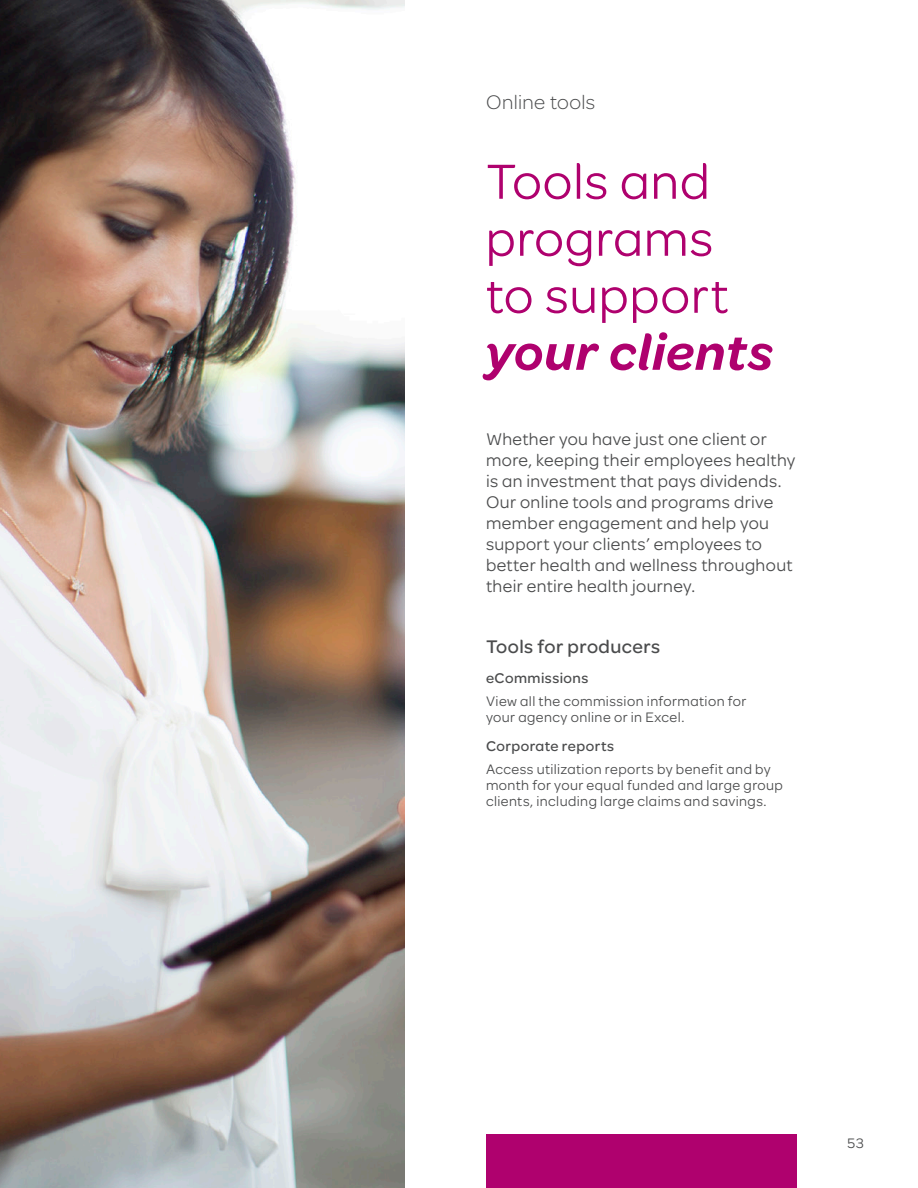
<style>
.page{position:relative;width:918px;height:1188px;background:#fff}
.page>*{position:absolute;margin:0;border:0;box-sizing:border-box;transform-origin:0 0}
.t1{font:52.5px/57px "Omnes Moda";letter-spacing:.015em;color:#af016e}
.t2{font:italic 600 52.5px "Omnes Moda";letter-spacing:.015em;color:#af016e}
.t3{font:300 21px "Omnes Moda";letter-spacing:.015em;color:#4b4c4d}
.t4{font:500 19.5px "Omnes Moda";letter-spacing:.025em;color:#4b4c4d}
.t5{font:18px/21px "Omnes Moda";letter-spacing:.02em;color:#4b4c4d}
.t6{font:500 15px "Omnes Moda";letter-spacing:.03em;color:#4b4c4d}
.t7{font:14.7px/16.2px "Omnes Moda";letter-spacing:.03em;color:#4b4c4d}
</style>
<div class="page">
<div style="left:486px;top:1134px;width:310px;height:54px;background:#af016e"></div>
<img style="left:0;top:0;width:405px;height:1188px">
<p class="t3" style="left:486px;top:88px;width:111px">Online tools</p>
<h1 class="t1" style="left:486px;top:150px;width:244px">Tools and programs to support</h1>
<h1 class="t2" style="left:486px;top:315px;width:289px">your clients</h1>
<p class="t5" style="left:486px;top:427px;width:311px">Whether you have just one client or more, keeping their employees healthy is an investment that pays dividends.<br>Our online tools and programs drive member engagement and help you support your clients’ employees to better health and wellness throughout their entire health journey.</p>
<p class="t4" style="left:486px;top:633px;width:176px">Tools for producers</p>
<p class="t6" style="left:486px;top:667px;width:104px">eCommissions</p>
<p class="t7" style="left:486px;top:692px;width:262px">View all the commission information for your agency online or in Excel.</p>
<p class="t6" style="left:486px;top:736px;width:130px">Corporate reports</p>
<p class="t7" style="left:486px;top:760px;width:298px">Access utilization reports by benefit and by month for your equal funded and large group clients, including large claims and savings.</p>
<p class="t7" style="left:848px;top:1134px;width:18px">53</p>
</div>
